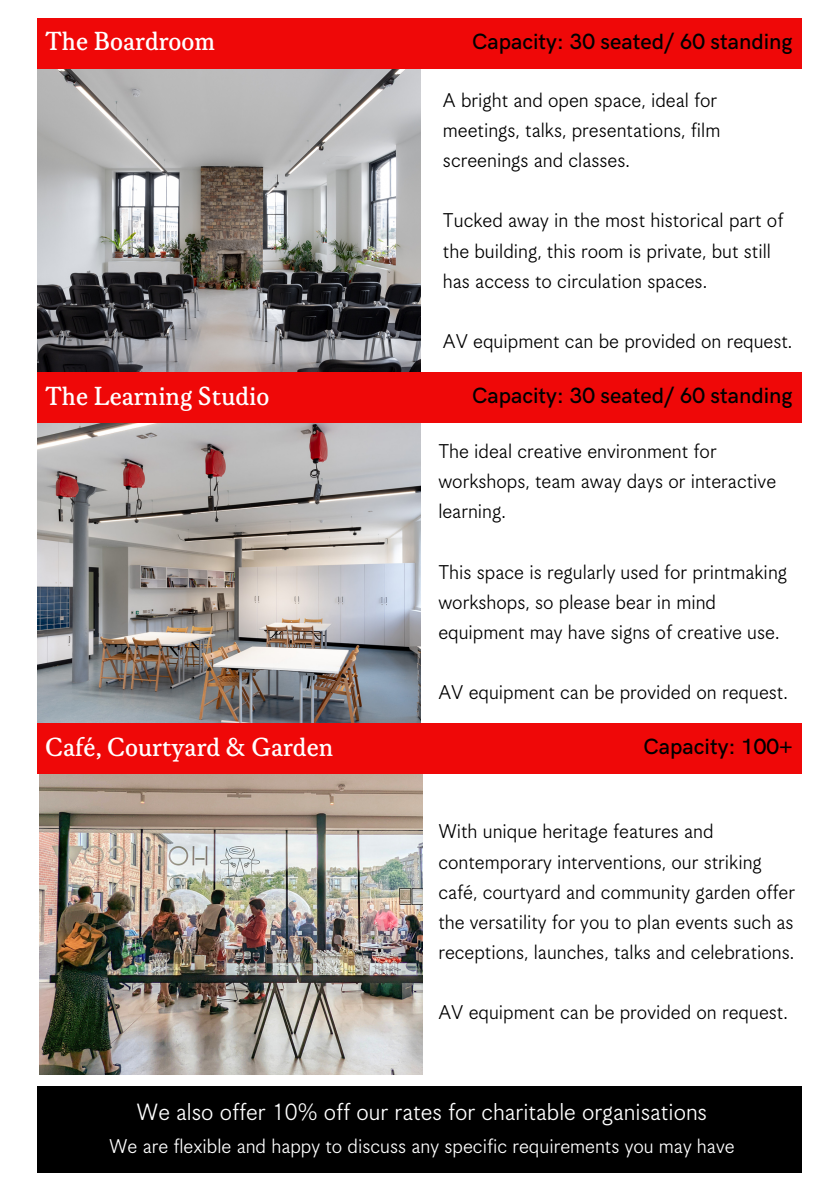
<style>
.page{position:relative;width:839px;height:1191px;background:#fff}
.page>*{position:absolute;margin:0;border:0;box-sizing:border-box;transform-origin:0 0}
.t1{font:28px "Korpus B";color:#fff}
.t2{font:26px "Korpus Grotesk A";color:#fff}
.t3{font:22px/30.2px "Korpus Grotesk A";color:#000}
.t4{font:500 22px "HK Grotesk";color:#000}
.t5{font:22px "Korpus Grotesk A";color:#fff}
</style>
<div class="page">
<img style="left:38px;top:69px;width:382px;height:304px">
<img style="left:38px;top:423px;width:382px;height:300px">
<img style="left:40px;top:774px;width:382px;height:300px">
<div style="left:38px;top:18px;width:763px;height:50px;background:#ef0808"></div>
<div style="left:38px;top:373px;width:763px;height:50px;background:#ef0808"></div>
<div style="left:38px;top:724px;width:763px;height:50px;background:#ef0808"></div>
<div style="left:38px;top:1086px;width:763px;height:86px;background:#000"></div>
<p class="t1" style="left:45px;top:29px;width:172px">The Boardroom</p>
<p class="t4" style="left:472px;top:29px;width:322px">Capacity: 30 seated/ 60 standing</p>
<p class="t3" style="left:443px;top:86px;width:279px">A bright and open space, ideal for meetings, talks, presentations, film screenings and classes.</p>
<p class="t3" style="left:443px;top:207px;width:342px">Tucked away in the most historical part of the building, this room is private, but still has access to circulation spaces.</p>
<p class="t3" style="left:443px;top:327px;width:351px">AV equipment can be provided on request.</p>
<p class="t1" style="left:45px;top:384px;width:226px">The Learning Studio</p>
<p class="t4" style="left:472px;top:383px;width:322px">Capacity: 30 seated/ 60 standing</p>
<p class="t3" style="left:438px;top:437px;width:339px">The ideal creative environment for workshops, team away days or interactive learning.</p>
<p class="t3" style="left:438px;top:558px;width:350px">This space is regularly used for printmaking workshops, so please bear in mind equipment may have signs of creative use.</p>
<p class="t3" style="left:438px;top:679px;width:351px">AV equipment can be provided on request.</p>
<p class="t1" style="left:45px;top:735px;width:290px">Café, Courtyard &amp; Garden</p>
<p class="t4" style="left:643px;top:734px;width:151px">Capacity: 100+</p>
<p class="t3" style="left:438px;top:818px;width:358px">With unique heritage features and contemporary interventions, our striking café, courtyard and community garden offer the versatility for you to plan events such as receptions, launches, talks and celebrations.</p>
<p class="t3" style="left:438px;top:999px;width:351px">AV equipment can be provided on request.</p>
<p class="t2" style="left:136px;top:1100px;width:572px">We also offer 10% off our rates for charitable organisations</p>
<p class="t5" style="left:109px;top:1136px;width:627px">We are flexible and happy to discuss any specific requirements you may have</p>
</div>
